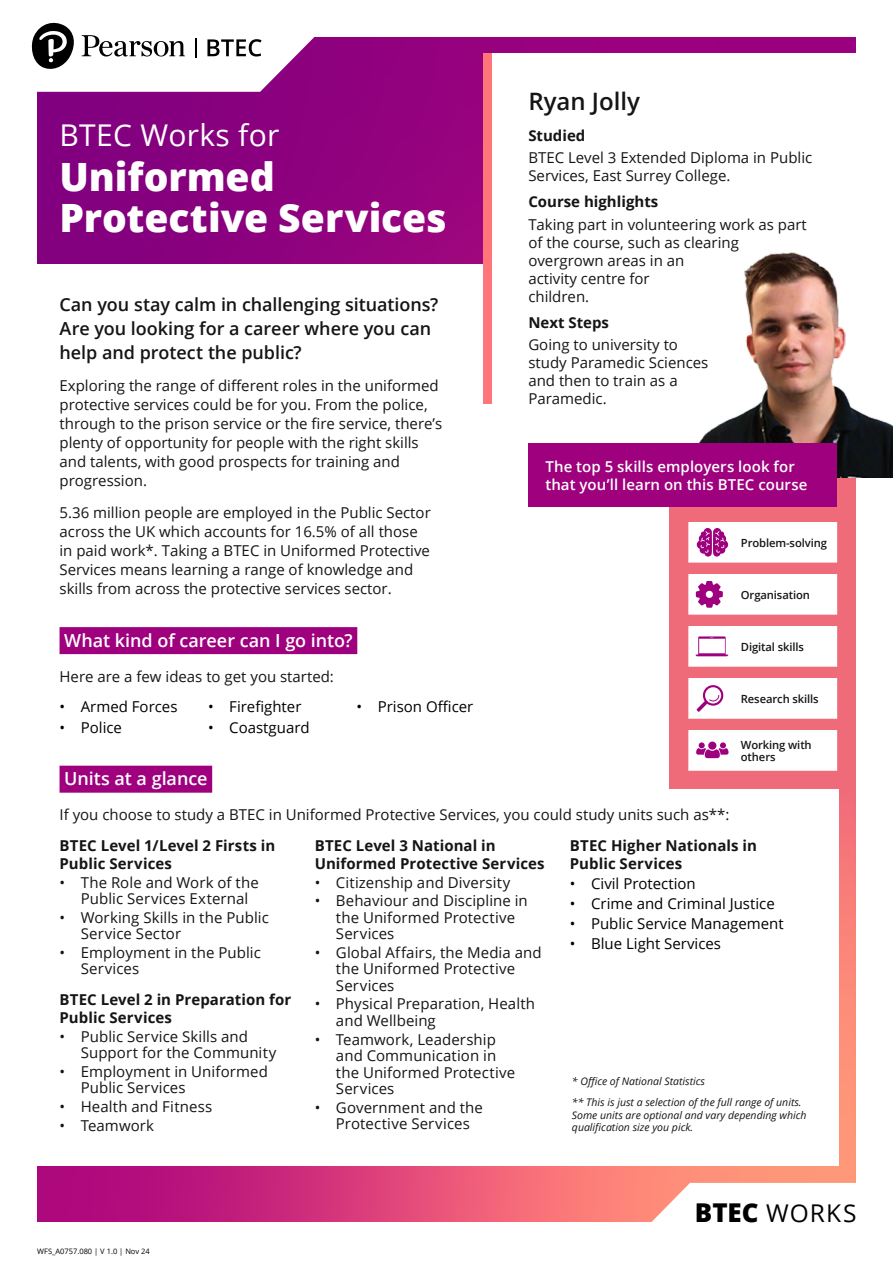
<style>
.page{position:relative;width:893px;height:1263px;background:#fff}
.page>*{position:absolute;margin:0;border:0;box-sizing:border-box;transform-origin:0 0}
.t1{font:800 39px/40.5px "Open Sans";color:#fff}
.t2{font:30px "Open Sans";letter-spacing:.01em;color:#fff}
.t3{font:24.45px "Open Sans";letter-spacing:.05em;color:#000}
.t4{font:600 24px "Open Sans";color:#151515}
.Intro_text{font:600 18px/23.5px "Open Sans";letter-spacing:-.005em;color:#151515}
.t5{font:600 18px "Open Sans";letter-spacing:-.005em;color:#fff}
.Body_text{font:15px/16.5px "Open Sans";color:#151515}
.t6{font:700 15px/18px "Open Sans";letter-spacing:.005em;color:#151515}
.t7{font:15px "Open Sans";color:#000}
.Top_5_title{font:600 15px/18px "Open Sans";letter-spacing:.005em;color:#fff}
.t8{font:600 11.25px/12px "Open Sans";letter-spacing:-.01em;color:#151515}
.t9{font:italic 10.5px/12.6px "Open Sans";color:#151515}
.t10{font:7.5px "Open Sans";color:#000}
.s1{font-weight:800;font-size:25.95px}
</style>
<div class="page">
<img style="left:37px;top:37px;width:819px;height:1184px">
<div style="left:20px;top:264px;width:819px;height:901px;background:#fff"></div>
<svg style="left:31px;top:22px;width:333px;height:70px"></svg>
<svg style="left:599px;top:1183px;width:257px;height:39px"></svg>
<div style="left:670px;top:465px;width:186px;height:324px;background:#ef6b79"></div>
<div style="left:689px;top:523px;width:147px;height:39px;background:#fff"></div>
<div style="left:688px;top:522px;width:149px;height:41px;border:2px solid #fff"></div>
<svg style="left:697px;top:528px;width:31px;height:29px"></svg>
<div style="left:689px;top:627px;width:147px;height:39px;background:#fff"></div>
<div style="left:688px;top:626px;width:149px;height:41px;border:2px solid #fff"></div>
<svg style="left:696px;top:636px;width:32px;height:20px"></svg>
<div style="left:689px;top:575px;width:147px;height:39px;background:#fff"></div>
<div style="left:688px;top:574px;width:149px;height:41px;border:2px solid #fff"></div>
<svg style="left:696px;top:581px;width:27px;height:27px"></svg>
<div style="left:689px;top:679px;width:147px;height:39px;background:#fff"></div>
<div style="left:688px;top:678px;width:149px;height:41px;border:2px solid #fff"></div>
<svg style="left:697px;top:685px;width:26px;height:27px"></svg>
<div style="left:689px;top:731px;width:147px;height:39px;background:#fff"></div>
<div style="left:688px;top:730px;width:149px;height:41px;border:2px solid #fff"></div>
<svg style="left:696px;top:741px;width:32px;height:17px"></svg>
<div style="left:60px;top:627px;width:297px;height:27px;background:#9e007e"></div>
<div style="left:60px;top:766px;width:152px;height:27px;background:#9e007e"></div>
<div style="left:484px;top:53px;width:409px;height:402px;background:#fff"></div>
<img style="left:698px;top:252px;width:195px;height:226px">
<div style="left:528px;top:443px;width:309px;height:64px;background:#9e007e"></div>
<div style="left:484px;top:53px;width:8px;height:351px;background:#ff757a"></div>
<h1 class="t2" style="left:60px;top:115px;width:221px">BTEC Works for</h1>
<h2 class="t1" style="left:60px;top:155px;width:389px">Uniformed<br>Protective Services</h2>
<p class="Intro_text" style="left:60px;top:293px;width:380px">Can you stay calm in challenging situations?<br>Are you looking for a career where you can help and protect the public?</p>
<p class="Body_text" style="left:60px;top:375px;width:384px;line-height:19px">Exploring the range of different roles in the uniformed protective services could be for you. From the police, through to the prison service or the fire service, there’s plenty of opportunity for people with the right skills and talents, with good prospects for training and progression.</p>
<p class="Body_text" style="left:60px;top:503px;width:373px;line-height:19px">5.36 million people are employed in the Public Sector across the UK which accounts for 16.5% of all those in paid work*. Taking a BTEC in Uniformed Protective Services means learning a range of knowledge and skills from across the protective services sector.</p>
<h3 class="t5" style="left:64px;top:628px;width:290px">What kind of career can I go into?</h3>
<p class="Body_text" style="left:60px;top:667px;width:276px">Here are a few ideas to get you started:</p>
<p class="t7" style="left:60px;top:697px;width:119px">• Armed Forces</p>
<p class="t7" style="left:60px;top:717px;width:64px">• Police</p>
<p class="t7" style="left:356px;top:697px;width:118px">• Prison Officer</p>
<p class="t7" style="left:208px;top:697px;width:95px">• Firefighter</p>
<p class="t7" style="left:208px;top:717px;width:103px">• Coastguard</p>
<p class="t4" style="left:528px;top:85px;width:113px">Ryan Jolly</p>
<p class="t6" style="left:528px;top:126px;width:59px">Studied</p>
<p class="Body_text" style="left:528px;top:148px;width:285px;line-height:18px">BTEC Level 3 Extended Diploma in Public<br>Services, East Surrey College.</p>
<p class="t6" style="left:528px;top:192px;width:131px">Course highlights</p>
<p class="Body_text" style="left:528px;top:215px;width:280px;line-height:18px">Taking part in volunteering work as part of the course, such as clearing overgrown areas in an<br>activity centre for<br>children.</p>
<p class="t6" style="left:528px;top:313px;width:82px">Next Steps</p>
<p class="Body_text" style="left:528px;top:335px;width:182px;line-height:18px">Going to university to study Paramedic Sciences and then to train as a<br>Paramedic.</p>
<p class="Top_5_title" style="left:545px;top:457px;width:264px">The top 5 skills employers look for that you’ll learn on this BTEC course</p>
<p class="t8" style="left:741px;top:536px;width:88px">Problem-solving</p>
<p class="t8" style="left:741px;top:588px;width:71px">Organisation</p>
<p class="t8" style="left:741px;top:640px;width:65px">Digital skills</p>
<p class="t8" style="left:741px;top:692px;width:79px">Research skills</p>
<p class="t8" style="left:741px;top:738px;width:72px">Working with others</p>
<h3 class="t5" style="left:64px;top:766px;width:145px">Units at a glance</h3>
<p class="Body_text" style="left:60px;top:806px;width:671px">If you choose to study a BTEC in Uniformed Protective Services, you could study units such as**:</p>
<h4 class="t6" style="left:60px;top:836px;width:217px">BTEC Level 1/Level 2 Firsts in<br>Public Services</h4>
<p class="Body_text" style="left:81px;top:873px;width:179px;text-indent:-21px">• The Role and Work of the<br>Public Services External</p>
<p class="Body_text" style="left:81px;top:909px;width:190px;text-indent:-21px">• Working Skills in the Public<br>Service Sector</p>
<p class="Body_text" style="left:81px;top:944px;width:182px;text-indent:-21px">• Employment in the Public<br>Services</p>
<h4 class="t6" style="left:60px;top:990px;width:233px">BTEC Level 2 in Preparation for<br>Public Services</h4>
<p class="Body_text" style="left:81px;top:1028px;width:197px;text-indent:-21px">• Public Service Skills and<br>Support for the Community</p>
<p class="Body_text" style="left:81px;top:1063px;width:189px;text-indent:-21px">• Employment in Uniformed<br>Public Services</p>
<p class="Body_text" style="left:60px;top:1098px;width:154px">• Health and Fitness</p>
<p class="Body_text" style="left:60px;top:1116px;width:96px">• Teamwork</p>
<h4 class="t6" style="left:315px;top:836px;width:232px">BTEC Level 3 National in<br>Uniformed Protective Services</h4>
<p class="Body_text" style="left:315px;top:873px;width:197px">• Citizenship and Diversity</p>
<p class="Body_text" style="left:336px;top:892px;width:193px;text-indent:-21px">• Behaviour and Discipline in the Uniformed Protective<br>Services</p>
<p class="Body_text" style="left:336px;top:944px;width:207px;text-indent:-21px">• Global Affairs, the Media and the Uniformed Protective<br>Services</p>
<p class="Body_text" style="left:336px;top:995px;width:201px;text-indent:-21px">• Physical Preparation, Health and Wellbeing</p>
<p class="Body_text" style="left:336px;top:1030px;width:181px;text-indent:-21px">• Teamwork, Leadership and Communication in the Uniformed Protective<br>Services</p>
<p class="Body_text" style="left:315px;top:1099px;width:170px;text-align:center">• Government and the<br>Protective Services</p>
<h4 class="t6" style="left:570px;top:836px;width:189px">BTEC Higher Nationals in<br>Public Services</h4>
<p class="t7" style="left:570px;top:873px;width:127px">• Civil Protection</p>
<p class="t7" style="left:570px;top:893px;width:206px">• Crime and Criminal Justice</p>
<p class="t7" style="left:570px;top:914px;width:215px">• Public Service Management</p>
<p class="t7" style="left:570px;top:934px;width:153px">• Blue Light Services</p>
<p class="t9" style="left:572px;top:1074px;width:135px">* Office of National Statistics</p>
<p class="t9" style="left:572px;top:1095px;width:236px">** This is just a selection of the full range of units.<br>Some units are optional and vary depending which qualification size you pick.</p>
<p class="t10" style="left:37px;top:1246px;width:114px">WFS_A0757.080 | V 1.0 | Nov 24</p>
<h3 class="t3" style="left:695px;top:1196px;width:163px"><span class="s1">BTEC</span> WORKS</h3>
</div>
